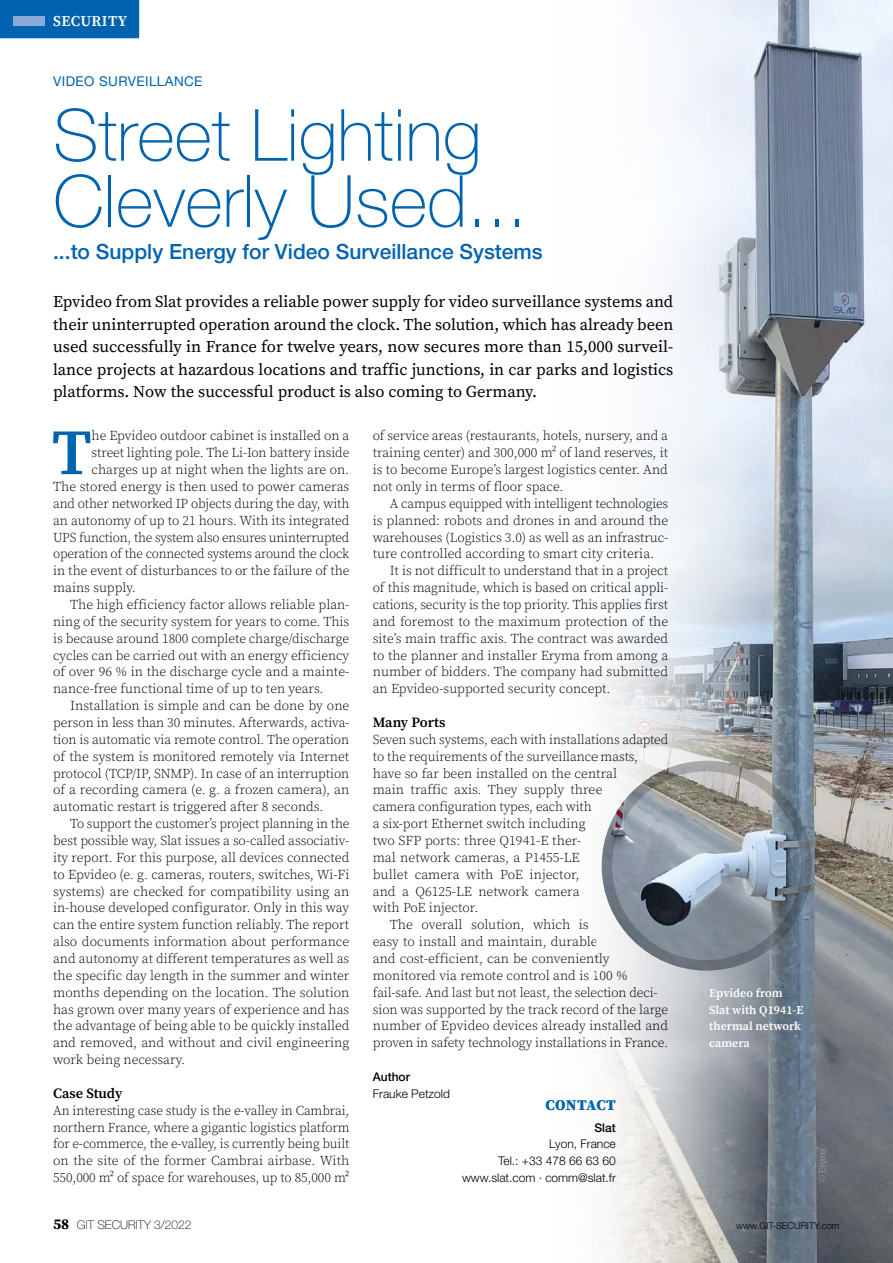
<style>
.page{position:relative;width:893px;height:1263px;background:#fff}
.page>*{position:absolute;margin:0;border:0;box-sizing:border-box;transform-origin:0 0}
.t1{font:100 72px/66px "Helvetica Neue LT Std";color:#0063af}
.t2{font:600 64.35px "Source Serif Pro";color:#0063af}
.t3{font:500 21px "Helvetica Neue LT Std";color:#0063af}
.t4{font:16.5px/22.5px "Source Serif Pro";color:#000;text-align:justify}
.t5{font:600 15px "Source Serif Pro";letter-spacing:.03em;color:#fff}
.t6{font:900 15px "Source Serif Pro";letter-spacing:.015em;color:#0063af}
.t7{font:600 14.25px "Source Serif Pro";letter-spacing:-.01em;color:#000}
.t8{font:300 13.5px/16.8px "Source Serif Pro";color:#000;text-align:justify}
.t9{font:13.5px "Helvetica Neue LT Std";letter-spacing:.03em;color:#0063af}
.t10{font:300 12px/16.8px "Helvetica Neue LT Std";color:#000;text-align:right}
.t11{font:600 12px/16.8px "Source Serif Pro";color:#fff}
.t12{font:100 12px "Helvetica Neue LT Std";color:#000}
.t13{font:500 12px "Helvetica Neue LT Std";color:#000}
.t14{font:300 9.45px "Helvetica Neue LT Std";color:#000}
.t15{font:300 9px "Helvetica Neue LT Std";color:#9d9d9c}
.s1{font-weight:100}
.s2{font-family:"Source Serif Pro";font-weight:700;font-size:15px}
</style>
<div class="page">
<img style="left:595px;top:0;width:298px;height:1263px">
<img style="left:602px;top:761px;width:209px;height:209px;border-radius:105px">
<div style="left:602px;top:761px;width:209px;height:209px;border:10px solid #9d9d9c;border-radius:50%"></div>
<div style="left:0;top:0;width:139px;height:38px;background:#0063af"></div>
<div style="left:13px;top:16px;width:32px;height:10px;background:#8caad9"></div>
<p class="t5" style="left:53px;top:12px;width:19px">Secu</p>
<p class="t5" style="left:91px;top:12px;width:36px">rity</p>
<p class="t9" style="left:53px;top:73px;width:151px">VIDEO SURVEILLANCE</p>
<h1 class="t1" style="left:53px;top:102px;width:476px">Street Lighting<br>Cleverly Used...</h1>
<h3 class="t3" style="left:53px;top:239px;width:491px">...to Supply Energy for Video Surveillance Systems</h3>
<p class="t4" style="left:53px;top:291px;width:622px">Epvideo from Slat provides a reliable power supply for video surveillance systems and their uninterrupted operation around the clock. The solution, which has already been used successfully in France for twelve years, now secures more than 15,000 surveil&shy;lance projects at hazardous locations and traffic junctions, in car parks and logistics platforms. Now the successful product is also coming to Germany.</p>
<h2 class="t2" style="left:52px;top:415px;width:39px">T</h2>
<p class="t8" style="left:92px;top:428px;width:259px">he Epvideo outdoor cabinet is installed on a</p>
<p class="t8" style="left:373px;top:428px;width:297px">of service areas (restaurants, hotels, nursery, and a training center) and 300,000 m² of land reserves, it is to become Europe’s largest logistics center. And not only in terms of floor space.</p>
<p class="t8" style="left:373px;top:495px;width:297px;text-indent:17px">A campus equipped with intelligent technologies is planned: robots and drones in and around the warehouses (Logistics 3.0) as well as an infrastruc&shy;ture controlled according to smart city criteria.</p>
<p class="t8" style="left:373px;top:563px;width:297px;text-indent:17px">It is not difficult to understand that in a project of this magnitude, which is based on critical appli&shy;cations, security is the top priority. This applies first and foremost to the maximum protection of the site’s main traffic axis. The contract was awarded to the planner and installer Eryma from among a number of bidders. The company had submitted an Epvideo-supported security concept.</p>
<p class="t7" style="left:373px;top:714px;width:74px">Many Ports</p>
<p class="t8" style="left:373px;top:731px;width:297px">Seven such systems, each with installations adapted</p>
<p class="t8" style="left:373px;top:748px;width:267px">to the requirements of the surveillance masts,</p>
<p class="t8" style="left:373px;top:765px;width:246px">have so far been installed on the central</p>
<p class="t8" style="left:373px;top:782px;width:231px">main traffic axis. They supply three</p>
<p class="t8" style="left:373px;top:799px;width:220px">camera configuration types, each with</p>
<p class="t8" style="left:373px;top:816px;width:214px">a six-port Ethernet switch including</p>
<p class="t8" style="left:373px;top:833px;width:210px">two SFP ports: three Q1941-E ther-</p>
<p class="t8" style="left:373px;top:849px;width:208px">mal network cameras, a P1455-LE</p>
<p class="t8" style="left:373px;top:866px;width:208px">bullet camera with PoE injector,</p>
<p class="t8" style="left:373px;top:883px;width:208px">and a Q6125-LE network camera</p>
<p class="t8" style="left:373px;top:900px;width:107px">with PoE injector.</p>
<p class="t8" style="left:390px;top:917px;width:200px">The overall solution, which is</p>
<p class="t8" style="left:373px;top:934px;width:226px">easy to install and maintain, durable</p>
<p class="t8" style="left:373px;top:951px;width:238px">and cost-efficient, can be conveniently</p>
<p class="t8" style="left:373px;top:967px;width:256px">monitored via remote control and is 100 %</p>
<p class="t8" style="left:373px;top:984px;width:286px">fail-safe. And last but not least, the selection deci-</p>
<p class="t8" style="left:373px;top:1001px;width:297px">sion was supported by the track record of the large</p>
<p class="t8" style="left:373px;top:1018px;width:297px">number of Epvideo devices already installed and</p>
<p class="t8" style="left:373px;top:1035px;width:297px">proven in safety technology installations in France.</p>
<p class="t13" style="left:373px;top:1069px;width:39px">Author</p>
<p class="t10" style="left:373px;top:1085px;width:79px">Frauke Petzold</p>
<p class="t8" style="left:92px;top:445px;width:259px">street lighting pole. The Li-Ion battery inside</p>
<p class="t8" style="left:92px;top:462px;width:259px">charges up at night when the lights are on.</p>
<p class="t8" style="left:53px;top:479px;width:298px">The stored energy is then used to power cameras</p>
<p class="t8" style="left:53px;top:495px;width:298px">and other networked IP objects during the day, with</p>
<p class="t8" style="left:53px;top:512px;width:298px">an autonomy of up to 21 hours. With its integrated</p>
<p class="t8" style="left:53px;top:529px;width:298px">UPS function, the system also ensures uninterrupted</p>
<p class="t8" style="left:53px;top:546px;width:298px">operation of the connected systems around the clock</p>
<p class="t8" style="left:53px;top:563px;width:298px">in the event of disturbances to or the failure of the</p>
<p class="t8" style="left:53px;top:580px;width:84px">mains supply.</p>
<p class="t8" style="left:70px;top:597px;width:281px">The high efficiency factor allows reliable plan-</p>
<p class="t8" style="left:53px;top:613px;width:298px">ning of the security system for years to come. This</p>
<p class="t8" style="left:53px;top:630px;width:298px">is because around 1800 complete charge/discharge</p>
<p class="t8" style="left:53px;top:647px;width:298px">cycles can be carried out with an energy efficiency</p>
<p class="t8" style="left:53px;top:664px;width:298px">of over 96 % in the discharge cycle and a mainte-</p>
<p class="t8" style="left:53px;top:681px;width:272px">nance-free functional time of up to ten years.</p>
<p class="t8" style="left:70px;top:698px;width:281px">Installation is simple and can be done by one</p>
<p class="t8" style="left:53px;top:715px;width:298px">person in less than 30 minutes. Afterwards, activa-</p>
<p class="t8" style="left:53px;top:731px;width:297px">tion is automatic via remote control. The operation</p>
<p class="t8" style="left:53px;top:748px;width:298px">of the system is monitored remotely via Internet</p>
<p class="t8" style="left:53px;top:765px;width:298px">protocol (TCP/IP, SNMP). In case of an interruption</p>
<p class="t8" style="left:53px;top:782px;width:298px">of a recording camera (e. g. a frozen camera), an</p>
<p class="t8" style="left:53px;top:799px;width:272px">automatic restart is triggered after 8 seconds.</p>
<p class="t8" style="left:70px;top:816px;width:281px">To support the customer’s project planning in the</p>
<p class="t8" style="left:53px;top:833px;width:298px">best possible way, Slat issues a so-called associativ-</p>
<p class="t8" style="left:53px;top:849px;width:298px">ity report. For this purpose, all devices connected</p>
<p class="t8" style="left:53px;top:866px;width:298px">to Epvideo (e. g. cameras, routers, switches, Wi-Fi</p>
<p class="t8" style="left:53px;top:883px;width:298px">systems) are checked for compatibility using an</p>
<p class="t8" style="left:53px;top:900px;width:298px">in-house developed configurator. Only in this way</p>
<p class="t8" style="left:53px;top:917px;width:298px">can the entire system function reliably. The report</p>
<p class="t8" style="left:53px;top:934px;width:298px">also documents information about performance</p>
<p class="t8" style="left:53px;top:951px;width:298px">and autonomy at different temperatures as well as</p>
<p class="t8" style="left:53px;top:967px;width:298px">the specific day length in the summer and winter</p>
<p class="t8" style="left:53px;top:984px;width:298px">months depending on the location. The solution</p>
<p class="t8" style="left:53px;top:1001px;width:298px">has grown over many years of experience and has</p>
<p class="t8" style="left:53px;top:1018px;width:298px">the advantage of being able to be quickly installed</p>
<p class="t8" style="left:53px;top:1035px;width:298px">and removed, and without and civil engineering</p>
<p class="t8" style="left:53px;top:1052px;width:134px">work being necessary.</p>
<p class="t7" style="left:53px;top:1085px;width:71px">Case Study</p>
<p class="t8" style="left:53px;top:1102px;width:298px">An interesting case study is the e-valley in Cambrai, northern France, where a gigantic logistics platform for e-commerce, the e-valley, is currently being built on the site of the former Cambrai airbase. With 550,000 m² of space for warehouses, up to 85,000 m²</p>
<p class="t6" style="left:546px;top:1096px;width:72px">CONTACT</p>
<p class="t13" style="left:594px;top:1120px;width:23px">Slat</p>
<p class="t10" style="left:462px;top:1135px;width:155px">Lyon, France<br>Tel.: +33 478 66 63 60 www.slat.com · comm@slat.fr</p>
<p class="t11" style="left:709px;top:985px;width:96px">Epvideo from<br>Slat with Q1941-E thermal network camera</p>
<p class="t15" style="left:817px;top:1182px;width:36px;rotate:-90deg"><span class="s1">©</span> Eryma</p>
<p class="t12" style="left:53px;top:1218px;width:140px"><span class="s2">58</span> GIT SECURITY 3/2022</p>
<p class="t14" style="left:736px;top:1220px;width:105px">www.GIT-SECURITY.com</p>
</div>
